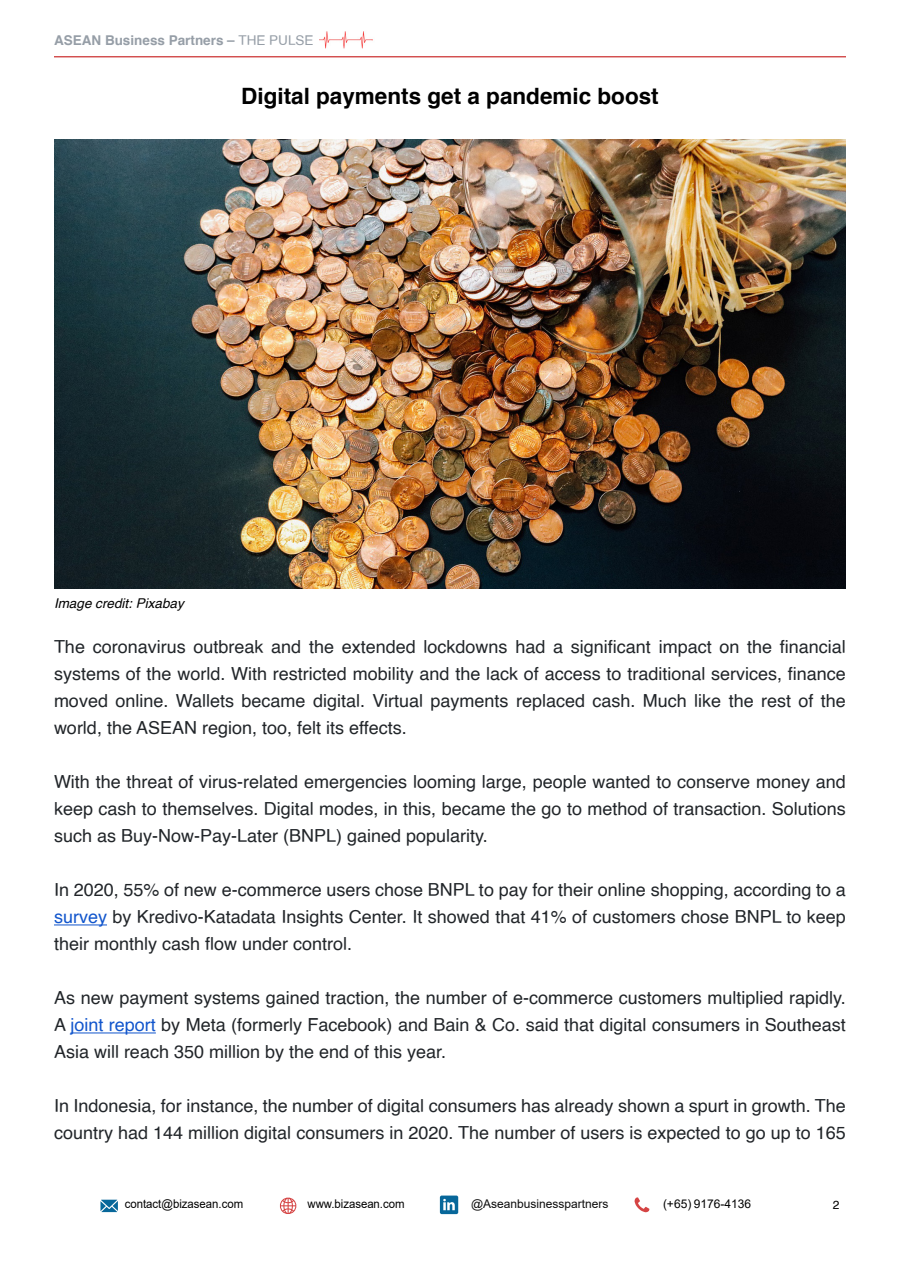
<style>
.page{position:relative;width:900px;height:1263px;background:#fff}
.page>*{position:absolute;margin:0;border:0;box-sizing:border-box;transform-origin:0 0}
.t1{font:700 22.5px "Helvetica";color:#000}
.t2{font:18px/27px "Helvetica";color:#212529;text-align:justify}
.t3{font:700 13.5px "Helvetica";color:#969ea7}
.t4{font:italic 13.5px "Helvetica";color:#000}
.t5{font:12px "Arial";color:#000;scale:.95 1}
.t6{font:12px "Arial";color:#0d0d0d}
.t7{font:12px "Arial";color:#000}
.t8{font:12px "Helvetica";color:#000}
.s1{font-weight:400}
.s2{color:#15c}
</style>
<div class="page">
<hr style="left:54px;top:56px;width:792px;height:1px;background:#c00000">
<img style="left:320px;top:31px;width:53px;height:18px">
<svg style="left:100px;top:1200px;width:18px;height:12px"></svg>
<svg style="left:280px;top:1197px;width:17px;height:17px"></svg>
<div style="left:440px;top:1195px;width:18px;height:19px;background:#07679a;border-radius:2px"></div>
<svg style="left:443px;top:1199px;width:12px;height:11px"></svg>
<svg style="left:634px;top:1197px;width:15px;height:15px"></svg>
<hr style="left:54px;top:924px;width:53px;height:1px;background:#15c">
<hr style="left:70px;top:1032px;width:86px;height:1px;background:#15c">
<img style="left:54px;top:140px;width:792px;height:448px">
<p class="t3" style="left:54px;top:29px;width:261px">ASEAN Business Partners – <span class="s1">THE PULSE</span></p>
<p class="t1" style="left:241px;top:78px;width:419px">Digital payments get a pandemic boost</p>
<p class="t4" style="left:54px;top:593px;width:131px">Image credit: Pixabay</p>
<p class="t2" style="left:54px;top:633px;width:793px">The coronavirus outbreak and the extended lockdowns had a significant impact on the financial systems of the world. With restricted mobility and the lack of access to traditional services, finance moved online. Wallets became digital. Virtual payments replaced cash. Much like the rest of the world, the ASEAN region, too, felt its effects.</p>
<p class="t2" style="left:54px;top:768px;width:793px">With the threat of virus-related emergencies looming large, people wanted to conserve money and keep cash to themselves. Digital modes, in this, became the go to method of transaction. Solutions such as Buy-Now-Pay-Later (BNPL) gained popularity.</p>
<p class="t2" style="left:54px;top:876px;width:793px">In 2020, 55% of new e-commerce users chose BNPL to pay for their online shopping, according to a <span class="s2">survey</span> by Kredivo-Katadata Insights Center. It showed that 41% of customers chose BNPL to keep their monthly cash flow under control.</p>
<p class="t2" style="left:54px;top:984px;width:794px">As new payment systems gained traction, the number of e-commerce customers multiplied rapidly.<br>A <span class="s2">joint report</span> by Meta (formerly Facebook) and Bain &amp; Co. said that digital consumers in Southeast Asia will reach 350 million by the end of this year.</p>
<p class="t2" style="left:54px;top:1092px;width:793px">In Indonesia, for instance, the number of digital consumers has already shown a spurt in growth. The country had 144 million digital consumers in 2020. The number of users is expected to go up to 165</p>
<p class="t5" style="left:125px;top:1196px;width:126px">contact@bizasean.com</p>
<p class="t5" style="left:307px;top:1195px;width:104px">www.bizasean.com</p>
<p class="t6" style="left:471px;top:1196px;width:139px">@Aseanbusinesspartners</p>
<p class="t7" style="left:663px;top:1196px;width:90px">(+65) 9176-4136</p>
<p class="t8" style="left:833px;top:1196px;width:8px">2</p>
</div>
